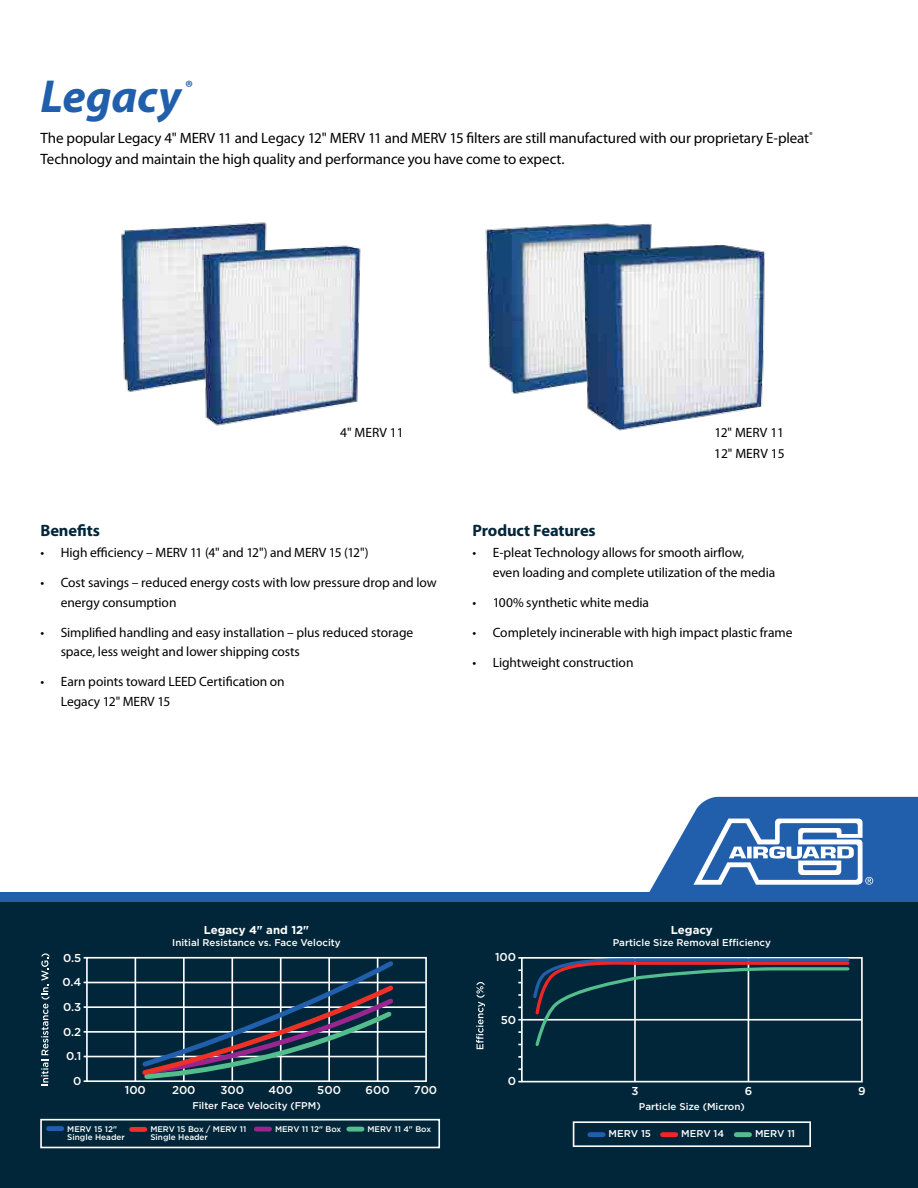
<style>
.page{position:relative;width:918px;height:1188px;background:#fff}
.page>*{position:absolute;margin:0;border:0;box-sizing:border-box;transform-origin:0 0}
.t1{font:italic 700 46.5px "Myriad Pro";color:#215eac}
.t2{font:italic 700 18px "Myriad Pro";color:#215eac}
.t3{font:700 16.5px "Myriad Pro";letter-spacing:-.01em;color:#012639}
.t4{font:15px/21px "Myriad Pro";letter-spacing:-.01em;color:#000}
.t5{font:13.5px/19.5px "Myriad Pro";letter-spacing:-.005em;color:#000}
.t6{font:500 11.4px/24.8px "Gotham";color:#fff;text-align:right}
.t7{font:700 11.4px "Gotham";color:#fff}
.t8{font:500 9.9px "Gotham";color:#fff}
.t9{font:500 9.75px "Gotham";color:#fff}
.t10{font:500 8.1px/8.1px "Gotham";color:#fff}
</style>
<div class="page">
<div style="left:0;top:902px;width:918px;height:286px;background:#012639"></div>
<div style="left:0;top:892px;width:918px;height:10px;background:#215eac"></div>
<svg style="left:649px;top:797px;width:269px;height:95px"></svg>
<hr style="left:634px;top:958px;width:2px;height:124px;background:#fff">
<hr style="left:748px;top:958px;width:1px;height:124px;background:#fff">
<hr style="left:522px;top:1019px;width:340px;height:2px;background:#fff">
<div style="left:521px;top:957px;width:342px;height:125px;border:2px solid #fff"></div>
<svg style="left:476px;top:982px;width:9px;height:67px"></svg>
<svg style="left:532px;top:957px;width:319px;height:91px"></svg>
<svg style="left:573px;top:1121px;width:238px;height:26px"></svg>
<hr style="left:135px;top:958px;width:1px;height:123px;background:#fff">
<hr style="left:87px;top:1006px;width:339px;height:2px;background:#fff">
<hr style="left:87px;top:982px;width:339px;height:1px;background:#fff">
<hr style="left:87px;top:1031px;width:339px;height:2px;background:#fff">
<hr style="left:87px;top:1056px;width:339px;height:1px;background:#fff">
<svg style="left:41px;top:953px;width:9px;height:133px"></svg>
<svg style="left:140px;top:960px;width:257px;height:119px"></svg>
<div style="left:86px;top:957px;width:341px;height:125px;border:2px solid #fff"></div>
<div style="left:49px;top:1126px;width:13px;height:5px;background:#215eac"></div>
<div style="left:132px;top:1127px;width:13px;height:5px;background:#ee3126"></div>
<div style="left:256px;top:1127px;width:14px;height:5px;background:#9a258f"></div>
<div style="left:349px;top:1127px;width:13px;height:5px;background:#53bd8e"></div>
<div style="left:40px;top:1119px;width:400px;height:29px;border:2px solid #fff"></div>
<img style="left:485px;top:223px;width:167px;height:171px">
<img style="left:574px;top:230px;width:192px;height:201px">
<img style="left:121px;top:222px;width:146px;height:170px">
<img style="left:187px;top:235px;width:174px;height:191px">
<h1 class="t1" style="left:40px;top:66px;width:142px">Legacy</h1>
<h2 class="t2" style="left:185px;top:75px;width:9px">®</h2>
<p class="t4" style="left:40px;top:127px;width:774px">The popular Legacy 4" MERV 11 and Legacy 12" MERV 11 and MERV 15 filters are still manufactured with our proprietary E-pleat<sup>®<br></sup>Technology and maintain the high quality and performance you have come to expect.</p>
<p class="t5" style="left:340px;top:423px;width:65px">4" MERV 11</p>
<p class="t5" style="left:714px;top:422px;width:72px;line-height:21.3px">12" MERV 11<br>12" MERV 15</p>
<p class="t3" style="left:40px;top:520px;width:61px">Benefits</p>
<p class="t5" style="left:40px;top:543px;width:330px">• High efficiency – MERV 11 (4" and 12") and MERV 15 (12")</p>
<p class="t5" style="left:61px;top:573px;width:378px;text-indent:-20px">• Cost savings – reduced energy costs with low pressure drop and low energy consumption</p>
<p class="t5" style="left:61px;top:622px;width:354px;text-indent:-20px">• Simplified handling and easy installation – plus reduced storage space, less weight and lower shipping costs</p>
<p class="t5" style="left:61px;top:672px;width:226px;text-indent:-20px">• Earn points toward LEED Certification on<br>Legacy 12" MERV 15</p>
<p class="t3" style="left:472px;top:520px;width:125px">Product Features</p>
<p class="t5" style="left:493px;top:543px;width:284px;text-indent:-20px">• E-pleat Technology allows for smooth airflow,<br>even loading and complete utilization of the media</p>
<p class="t5" style="left:472px;top:592px;width:178px">• 100% synthetic white media</p>
<p class="t5" style="left:472px;top:622px;width:321px">• Completely incinerable with high impact plastic frame</p>
<p class="t5" style="left:472px;top:652px;width:163px">• Lightweight construction</p>
<p class="t7" style="left:204px;top:924px;width:107px">Legacy 4" and 12"</p>
<p class="t9" style="left:172px;top:937px;width:170px">Initial Resistance vs. Face Velocity</p>
<p class="t7" style="left:671px;top:924px;width:43px">Legacy</p>
<p class="t8" style="left:613px;top:937px;width:160px">Particle Size Removal Efficiency</p>
<p class="t6" style="left:63px;top:945px;width:20px">0.5</p>
<p class="t6" style="left:495px;top:944px;width:23px">100</p>
<p class="t6" style="left:62px;top:970px;width:20px">0.4</p>
<p class="t6" style="left:63px;top:994px;width:20px">0.3<br>0.2<br>0.1<br>0</p>
<p class="t6" style="left:125px;top:1077px;width:23px">100</p>
<p class="t6" style="left:172px;top:1077px;width:25px">200</p>
<p class="t6" style="left:220px;top:1077px;width:25px">300</p>
<p class="t6" style="left:269px;top:1077px;width:26px">400</p>
<p class="t6" style="left:317px;top:1077px;width:25px">500</p>
<p class="t6" style="left:366px;top:1077px;width:26px">600</p>
<p class="t6" style="left:414px;top:1077px;width:25px">700</p>
<p class="t6" style="left:501px;top:1007px;width:17px">50</p>
<p class="t6" style="left:508px;top:1069px;width:10px">0</p>
<p class="t6" style="left:631px;top:1078px;width:9px">3</p>
<p class="t6" style="left:745px;top:1078px;width:9px">6</p>
<p class="t6" style="left:858px;top:1078px;width:9px">9</p>
<p class="t9" style="left:192px;top:1100px;width:130px">Filter Face Velocity (FPM)</p>
<p class="t8" style="left:639px;top:1101px;width:107px">Particle Size (Micron)</p>
<p class="t10" style="left:67px;top:1124px;width:59px">MERV 15 12"<br>Single Header</p>
<p class="t10" style="left:150px;top:1124px;width:97px">MERV 15 Box / MERV 11<br>Single Header</p>
<p class="t10" style="left:275px;top:1124px;width:68px">MERV 11 12" Box</p>
<p class="t10" style="left:368px;top:1124px;width:65px">MERV 11 4" Box</p>
<p class="t8" style="left:609px;top:1128px;width:44px">MERV 15</p>
<p class="t8" style="left:681px;top:1128px;width:44px">MERV 14</p>
<p class="t8" style="left:755px;top:1128px;width:42px">MERV 11</p>
</div>
